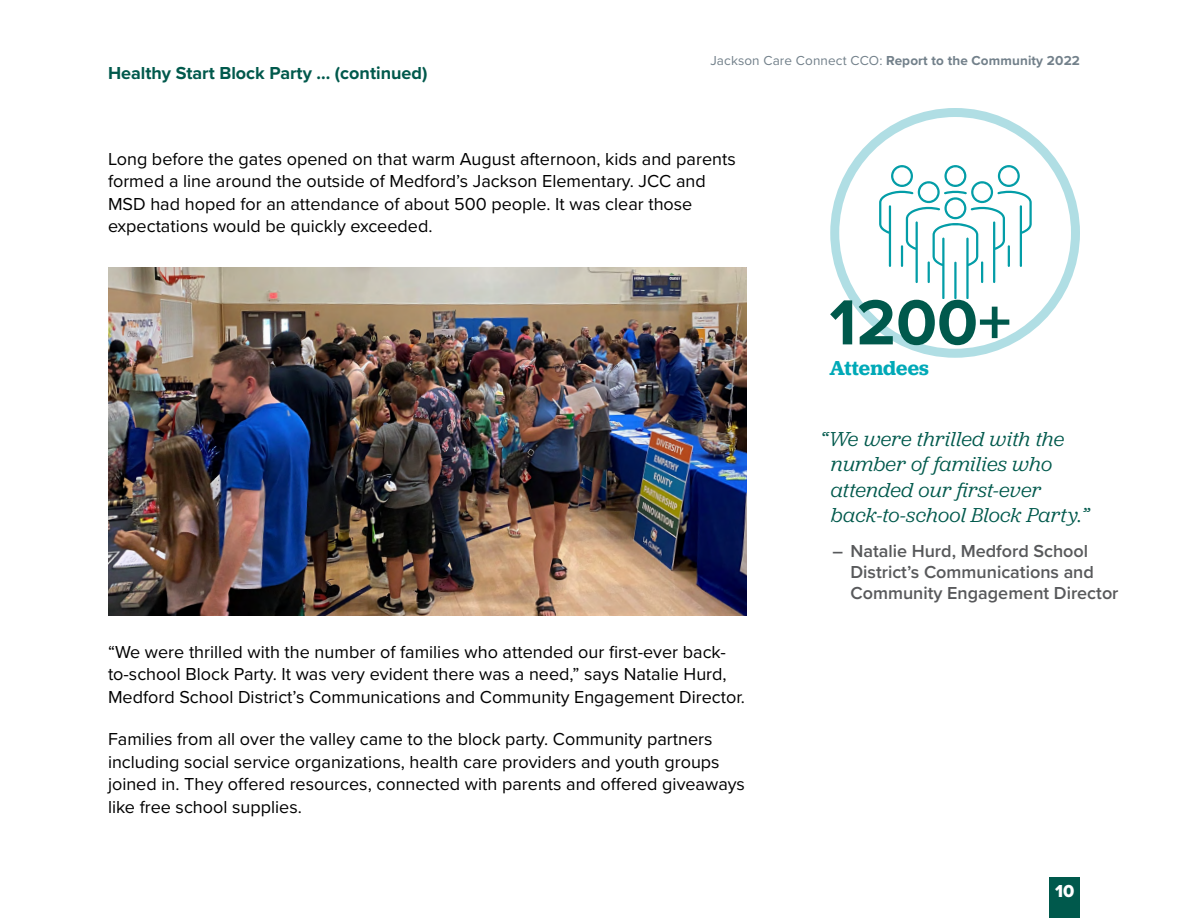
<style>
.page{position:relative;width:1188px;height:918px;background:#fff}
.page>*{position:absolute;margin:0;border:0;box-sizing:border-box;transform-origin:0 0}
.t1{font:700 66px "Proxima Nova";color:#00594c}
.t2{font:italic 21px/25.5px "Jubilat";letter-spacing:.01em;color:#00594c}
.t3{font:600 21px "Jubilat";letter-spacing:.005em;color:#00a9b7}
.t4{font:18px/22.5px "Proxima Nova";color:#000}
.t5{font:600 18px/21px "Proxima Nova";color:#58595b}
.t6{font:700 18px "Proxima Nova";color:#00594c}
.t7{font:18px "Proxima Nova Extrabld";color:#fff}
.t8{font:700 13.5px "Proxima Nova";letter-spacing:.01em;color:#72808a}
.s1{font-weight:400}
</style>
<div class="page">
<div style="left:1050px;top:877px;width:30px;height:41px;background:#00594c"></div>
<div style="left:830px;top:108px;width:250px;height:250px;border:9px solid #b0dee4;border-radius:50%"></div>
<img style="left:108px;top:267px;width:639px;height:348px">
<svg style="left:879px;top:165px;width:153px;height:134px"></svg>
<p class="t6" style="left:108px;top:59px;width:321px">Healthy Start Block Party ... (continued)</p>
<p class="t8" style="left:710px;top:50px;width:371px"><span class="s1">Jackson Care Connect CCO:</span> Report to the Community 2022</p>
<p class="t4" style="left:108px;top:147px;width:629px">Long before the gates opened on that warm August afternoon, kids and parents formed a line around the outside of Medford’s Jackson Elementary. JCC and MSD had hoped for an attendance of about 500 people. It was clear those expectations would be quickly exceeded.</p>
<p class="t4" style="left:108px;top:640px;width:638px">“We were thrilled with the number of families who attended our first-ever back&shy;to-school Block Party. It was very evident there was a need,” says Natalie Hurd,<br>Medford School District’s Communications and Community Engagement Director.</p>
<p class="t4" style="left:108px;top:727px;width:639px">Families from all over the valley came to the block party. Community partners including social service organizations, health care providers and youth groups joined in. They offered resources, connected with parents and offered giveaways like free school supplies.</p>
<h1 class="t1" style="left:829px;top:273px;width:183px">1200+</h1>
<p class="t3" style="left:829px;top:354px;width:101px">Attendees</p>
<p class="t2" style="left:831px;top:425px;width:260px;text-indent:-10px">“We were thrilled with the number of families who attended our first-ever back-to-school Block Party.”</p>
<p class="t5" style="left:850px;top:540px;width:270px;text-indent:-18px">– Natalie Hurd, Medford School<br>District’s Communications and<br>Community Engagement Director</p>
<p class="t7" style="left:1055px;top:877px;width:21px">10</p>
</div>
